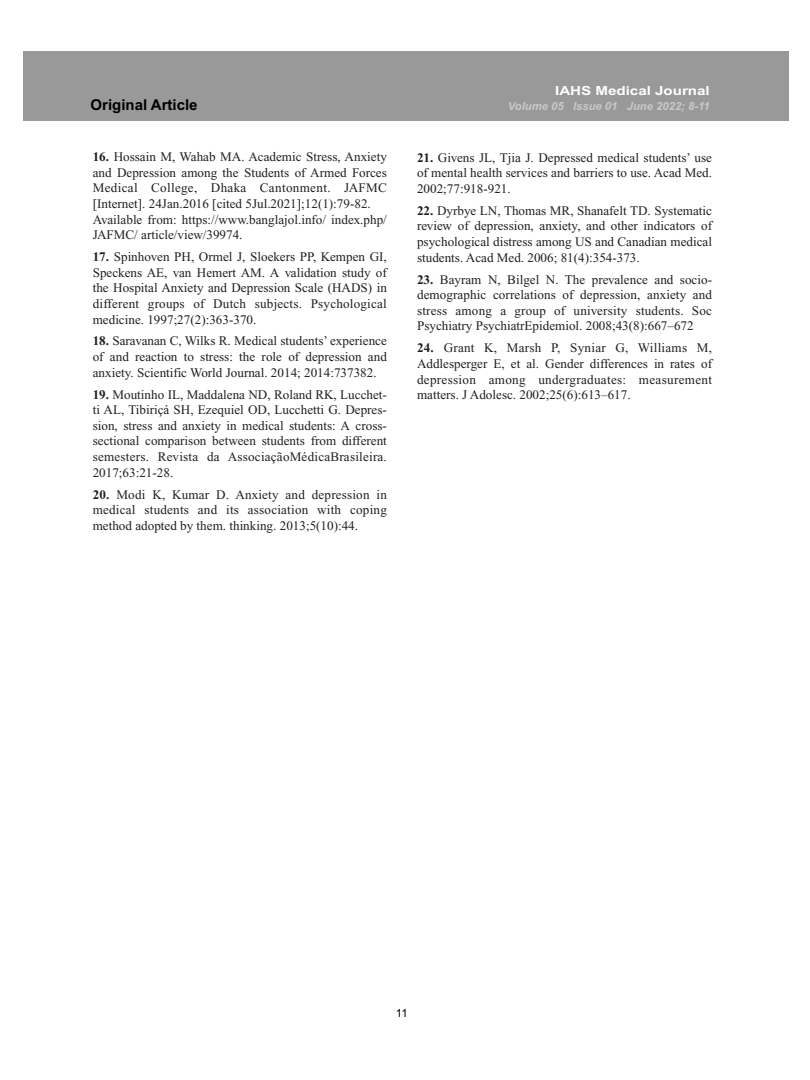
<style>
.page{position:relative;width:810px;height:1080px;background:#fff}
.page>*{position:absolute;margin:0;border:0;box-sizing:border-box;transform-origin:0 0}
.t1{font:700 15px "Arial";color:#000}
.t2{font:13.12px/15.6px "Times New Roman";color:#231f20;text-align:justify}
.t3{font:700 12.5px "Arial";color:#fff;scale:1.21 1}
.t4{font:italic 700 11.25px "Arial";color:#c9c9c9}
.t5{font:11.25px "Arial";color:#000}
.s1{font-weight:700}
</style>
<div class="page">
<div style="left:23px;top:52px;width:765px;height:69px;background:#999"></div>
<p class="t3" style="left:555px;top:83px;width:129px">IAHS Medical Journal</p>
<p class="t1" style="left:91px;top:96px;width:108px">Original Article</p>
<p class="t4" style="left:508px;top:99px;width:203px">Volume 05 Issue 01 June 2022; 8-11</p>
<p class="t2" style="left:93px;top:149px;width:296px;text-align:left"><span class="s1">16.</span> Hossain M, Wahab MA. Academic Stress, Anxiety and Depression among the Students of Armed Forces Medical College, Dhaka Cantonment. JAFMC [Internet]. 24Jan.2016 [cited 5Jul.2021];12(1):79-82.<br>Available from: https://www.banglajol.info/ index.php/ JAFMC/ article/view/39974.</p>
<p class="t2" style="left:93px;top:249px;width:296px"><span class="s1">17.</span> Spinhoven PH, Ormel J, Sloekers PP, Kempen GI, Speckens AE, van Hemert AM. A validation study of the Hospital Anxiety and Depression Scale (HADS) in different groups of Dutch subjects. Psychological medicine. 1997;27(2):363-370.</p>
<p class="t2" style="left:93px;top:334px;width:296px"><span class="s1">18.</span> Saravanan C, Wilks R. Medical students’ experience of and reaction to stress: the role of depression and anxiety. Scientific World Journal. 2014; 2014:737382.</p>
<p class="t2" style="left:93px;top:387px;width:296px"><span class="s1">19.</span> Moutinho IL, Maddalena ND, Roland RK, Lucchet&shy;ti AL, Tibiriçá SH, Ezequiel OD, Lucchetti G. Depres&shy;sion, stress and anxiety in medical students: A cross&shy;sectional comparison between students from different semesters. Revista da AssociaçãoMédicaBrasileira.<br>2017;63:21-28.</p>
<p class="t2" style="left:93px;top:487px;width:296px"><span class="s1">20.</span> Modi K, Kumar D. Anxiety and depression in medical students and its association with coping method adopted by them. thinking. 2013;5(10):44.</p>
<p class="t2" style="left:417px;top:150px;width:297px"><span class="s1">21.</span> Givens JL, Tjia J. Depressed medical students’ use of mental health services and barriers to use. Acad Med.<br>2002;77:918-921.</p>
<p class="t2" style="left:417px;top:203px;width:297px"><span class="s1">22.</span> Dyrbye LN, Thomas MR, Shanafelt TD. Systematic review of depression, anxiety, and other indicators of psychological distress among US and Canadian medical students. Acad Med. 2006; 81(4):354-373.</p>
<p class="t2" style="left:417px;top:272px;width:297px"><span class="s1">23.</span> Bayram N, Bilgel N. The prevalence and socio&shy;demographic correlations of depression, anxiety and stress among a group of university students. Soc Psychiatry PsychiatrEpidemiol. 2008;43(8):667–672</p>
<p class="t2" style="left:417px;top:340px;width:297px"><span class="s1">24.</span> Grant K, Marsh P, Syniar G, Williams M, Addlesperger E, et al. Gender differences in rates of depression among undergraduates: measurement matters. J Adolesc. 2002;25(6):613–617.</p>
<p class="t5" style="left:396px;top:1006px;width:13px">11</p>
</div>
